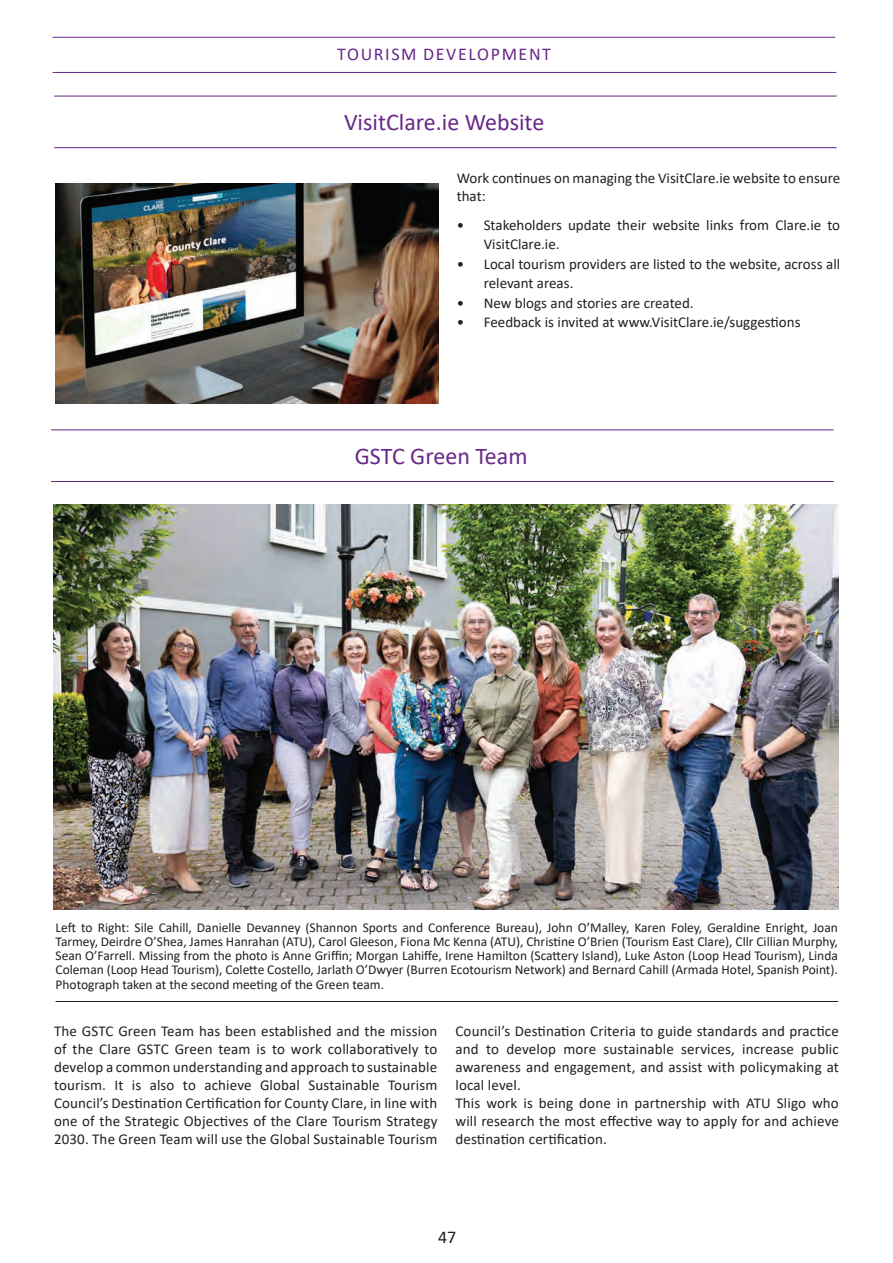
<style>
.page{position:relative;width:893px;height:1263px;background:#fff}
.page>*{position:absolute;margin:0;border:0;box-sizing:border-box;transform-origin:0 0}
.t1{font:24px "Calibri";color:#692789}
.t2{font:18px "Calibri";letter-spacing:.09em;color:#692789}
.t3{font:18px "Calibri";color:#231f20}
.t4{font:15px/18px "Calibri";color:#231f20}
.t5{font:13.5px/14.2px "Calibri";color:#231f20;text-align:justify}
</style>
<div class="page">
<img style="left:56px;top:183px;width:382px;height:220px">
<hr style="left:51px;top:429px;width:783px;height:1px;background:#692789">
<hr style="left:54px;top:96px;width:783px;height:1px;background:#692789">
<hr style="left:51px;top:481px;width:783px;height:1px;background:#692789">
<hr style="left:54px;top:147px;width:783px;height:1px;background:#692789">
<hr style="left:56px;top:1001px;width:782px;height:1px;background:#231f20">
<img style="left:53px;top:505px;width:785px;height:404px">
<hr style="left:53px;top:72px;width:783px;height:1px;background:#692789">
<hr style="left:53px;top:37px;width:782px;height:1px;background:#692789">
<p class="t2" style="left:337px;top:41px;width:215px">TOURISM DEVELOPMENT</p>
<h1 class="t1" style="left:344px;top:106px;width:202px">VisitClare.ie Website</h1>
<p class="t4" style="left:457px;top:169px;width:385px">Work continues on managing the VisitClare.ie website to ensure that:</p>
<p class="t4" style="left:484px;top:214px;width:358px;line-height:19.5px;text-indent:-27px">• Stakeholders update their website links from Clare.ie to<br>VisitClare.ie.</p>
<p class="t4" style="left:484px;top:253px;width:358px;line-height:19.5px;text-indent:-27px">• Local tourism providers are listed to the website, across all relevant areas.</p>
<p class="t4" style="left:457px;top:293px;width:238px">• New blogs and stories are created.</p>
<p class="t4" style="left:457px;top:313px;width:345px">• Feedback is invited at www.VisitClare.ie/suggestions</p>
<h1 class="t1" style="left:355px;top:440px;width:174px">GSTC Green Team</h1>
<p class="t5" style="left:56px;top:919px;width:784px">Left to Right: Sile Cahill, Danielle Devanney (Shannon Sports and Conference Bureau), John O’Malley, Karen Foley, Geraldine Enright, Joan Tarmey, Deirdre O’Shea, James Hanrahan (ATU), Carol Gleeson, Fiona Mc Kenna (ATU), Christine O’Brien (Tourism East Clare), Cllr Cillian Murphy, Sean O’Farrell. Missing from the photo is Anne Griffin; Morgan Lahiffe, Irene Hamilton (Scattery Island), Luke Aston (Loop Head Tourism), Linda Coleman (Loop Head Tourism), Colette Costello, Jarlath O’Dwyer (Burren Ecotourism Network) and Bernard Cahill (Armada Hotel, Spanish Point).<br>Photograph taken at the second meeting of the Green team.</p>
<p class="t4" style="left:54px;top:1022px;width:385px;text-align:justify">The GSTC Green Team has been established and the mission of the Clare GSTC Green team is to work collaboratively to develop a common understanding and approach to sustainable tourism. It is also to achieve Global Sustainable Tourism Council’s Destination Certification for County Clare, in line with one of the Strategic Objectives of the Clare Tourism Strategy 2030. The Green Team will use the Global Sustainable Tourism</p>
<p class="t4" style="left:455px;top:1022px;width:385px">Council’s Destination Criteria to guide standards and practice and to develop more sustainable services, increase public awareness and engagement, and assist with policymaking at local level.<br>This work is being done in partnership with ATU Sligo who will research the most effective way to apply for and achieve destination certification.</p>
<p class="t3" style="left:438px;top:1224px;width:20px">47</p>
</div>
